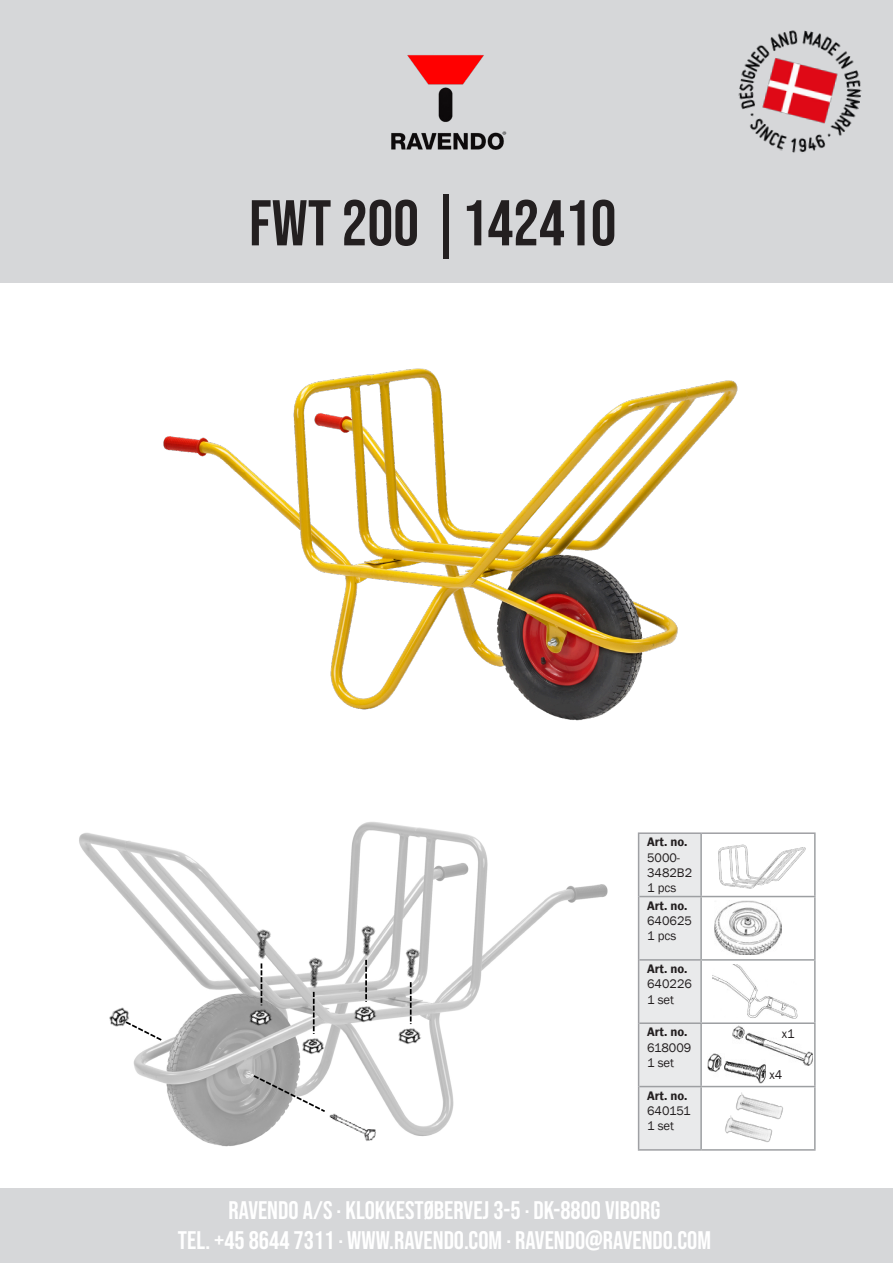
<style>
.page{position:relative;width:893px;height:1263px;background:#fff}
.page>*{position:absolute;margin:0;border:0;box-sizing:border-box;transform-origin:0 0}
.t1{font:64.5px "Bebas Neue";color:#231f20}
.t2{font:25.5px "Bebas Neue";color:#fff}
.t3{font:12.75px/15.3px "Franklin Gothic";color:#231f20}
.t4{font:600 12.75px "Franklin Gothic";color:#231f20}
</style>
<div class="page">
<div style="left:0;top:1188px;width:893px;height:75px;background:#d6d7d9"></div>
<div style="left:0;top:0;width:893px;height:282px;background:#d6d7d9"></div>
<img style="left:391px;top:55px;width:116px;height:95px">
<img style="left:738px;top:30px;width:124px;height:123px">
<img style="left:140px;top:282px;width:630px;height:439px">
<img style="left:79px;top:822px;width:559px;height:328px">
<img style="left:346px;top:996px;width:40px;height:44px">
<img style="left:345px;top:913px;width:50px;height:52px">
<svg style="left:365px;top:960px;width:2px;height:42px"></svg>
<img style="left:391px;top:1018px;width:39px;height:45px">
<img style="left:390px;top:935px;width:49px;height:52px">
<svg style="left:410px;top:982px;width:2px;height:42px"></svg>
<img style="left:294px;top:1028px;width:39px;height:44px">
<img style="left:293px;top:945px;width:49px;height:52px">
<svg style="left:313px;top:992px;width:2px;height:42px"></svg>
<img style="left:242px;top:999px;width:39px;height:45px">
<img style="left:241px;top:916px;width:49px;height:53px">
<svg style="left:261px;top:963px;width:1px;height:42px"></svg>
<img style="left:322px;top:1109px;width:63px;height:41px">
<svg style="left:253px;top:1075px;width:74px;height:38px"></svg>
<img style="left:92px;top:996px;width:46px;height:38px">
<svg style="left:124px;top:1020px;width:38px;height:21px"></svg>
<div style="left:639px;top:834px;width:61px;height:315px;background:#e9eaeb"></div>
<hr style="left:638px;top:832px;width:63px;height:2px;background:#9fa0a4">
<hr style="left:638px;top:834px;width:1px;height:62px;background:#9fa0a4">
<hr style="left:701px;top:832px;width:115px;height:2px;background:#9fa0a4">
<hr style="left:638px;top:896px;width:1px;height:64px;background:#9fa0a4">
<hr style="left:638px;top:960px;width:1px;height:63px;background:#9fa0a4">
<hr style="left:638px;top:1023px;width:1px;height:63px;background:#9fa0a4">
<hr style="left:638px;top:1086px;width:1px;height:63px;background:#9fa0a4">
<hr style="left:700px;top:834px;width:2px;height:62px;background:#9d9fa2">
<hr style="left:814px;top:834px;width:2px;height:62px;background:#9d9fa2">
<hr style="left:639px;top:896px;width:62px;height:1px;background:#9d9fa2">
<hr style="left:700px;top:897px;width:2px;height:62px;background:#9d9fa2">
<hr style="left:814px;top:897px;width:2px;height:62px;background:#9d9fa2">
<hr style="left:639px;top:959px;width:62px;height:2px;background:#9d9fa2">
<hr style="left:701px;top:959px;width:115px;height:2px;background:#9d9fa2">
<hr style="left:700px;top:961px;width:2px;height:61px;background:#9d9fa2">
<hr style="left:814px;top:961px;width:2px;height:61px;background:#9d9fa2">
<hr style="left:639px;top:1022px;width:62px;height:2px;background:#9d9fa2">
<hr style="left:701px;top:1022px;width:115px;height:2px;background:#9d9fa2">
<hr style="left:700px;top:1024px;width:2px;height:62px;background:#9d9fa2">
<hr style="left:814px;top:1024px;width:2px;height:62px;background:#9d9fa2">
<hr style="left:639px;top:1086px;width:62px;height:1px;background:#9d9fa2">
<hr style="left:701px;top:1086px;width:115px;height:1px;background:#9d9fa2">
<hr style="left:700px;top:1087px;width:2px;height:62px;background:#9d9fa2">
<hr style="left:814px;top:1087px;width:2px;height:62px;background:#9d9fa2">
<hr style="left:638px;top:1149px;width:63px;height:2px;background:#9d9fa2">
<hr style="left:701px;top:1149px;width:115px;height:2px;background:#9d9fa2">
<img style="left:714px;top:901px;width:68px;height:53px">
<img style="left:713px;top:965px;width:85px;height:54px">
<img style="left:732px;top:1025px;width:81px;height:40px">
<img style="left:694px;top:838px;width:122px;height:59px">
<img style="left:736px;top:1092px;width:47px;height:28px">
<img style="left:725px;top:1113px;width:50px;height:29px">
<img style="left:707px;top:1053px;width:59px;height:30px">
<p class="t1" style="left:249px;top:187px;width:369px">FWT 200 |142410</p>
<p class="t4" style="left:647px;top:834px;width:42px">Art. no.</p>
<p class="t3" style="left:647px;top:850px;width:47px">5000-<br>3482B2</p>
<p class="t3" style="left:647px;top:881px;width:31px">1 pcs</p>
<p class="t4" style="left:647px;top:898px;width:42px">Art. no.</p>
<p class="t3" style="left:647px;top:913px;width:46px">640625</p>
<p class="t3" style="left:647px;top:929px;width:31px">1 pcs</p>
<p class="t4" style="left:647px;top:961px;width:42px">Art. no.</p>
<p class="t3" style="left:647px;top:977px;width:46px">640226</p>
<p class="t3" style="left:647px;top:992px;width:29px">1 set</p>
<p class="t4" style="left:647px;top:1024px;width:42px">Art. no.</p>
<p class="t3" style="left:647px;top:1040px;width:46px">618009</p>
<p class="t3" style="left:647px;top:1055px;width:29px">1 set</p>
<p class="t4" style="left:647px;top:1087px;width:42px">Art. no.</p>
<p class="t3" style="left:647px;top:1103px;width:45px">640151</p>
<p class="t3" style="left:647px;top:1119px;width:29px">1 set</p>
<p class="t2" style="left:229px;top:1195px;width:433px">RAVENDO A/S . KLOKKESTØBERVEJ 3-5 . DK-8800 VIBORG</p>
<p class="t2" style="left:178px;top:1226px;width:535px">TEL. +45 8644 7311 . WWW.RAVENDO.COM . RAVENDO@RAVENDO.COM</p>
<p class="t3" style="left:782px;top:1026px;width:14px">x1</p>
<p class="t3" style="left:769px;top:1067px;width:14px">x4</p>
</div>
